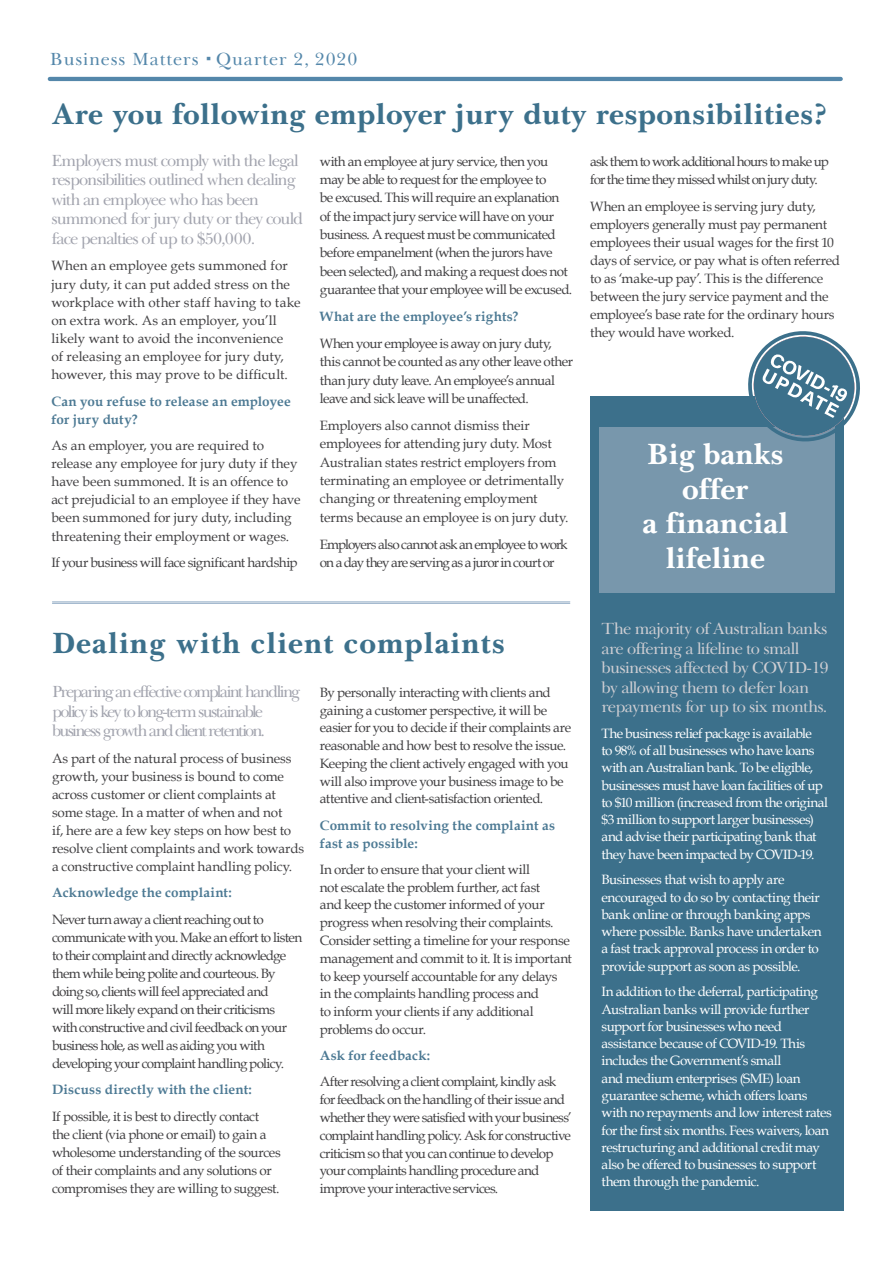
<style>
.page{position:relative;width:893px;height:1263px;background:#fff}
.page>*{position:absolute;margin:0;border:0;box-sizing:border-box;transform-origin:0 0}
.t1{font:700 30px "Baskerville Cyr LT Std";letter-spacing:.01em;color:#3c708b}
.t2{font:700 30px/34.5px "Baskerville Cyr LT Std";color:#fff;text-align:center}
.t3{font:700 30px "Baskerville Cyr LT Std";letter-spacing:.03em;color:#3c708b}
.t4{font:18px "Baskerville Cyr LT Std Upright";letter-spacing:.045em;color:#5487aa}
.t5{font:16.5px/19.5px "Baskerville Cyr LT Std Upright";letter-spacing:-.06em;color:#a2a4ae}
.t6{font:16.5px/19.5px "Baskerville Cyr LT Std Upright";letter-spacing:-.04em;color:#ceced3}
.t7{font:16.5px/19.5px "Baskerville Cyr LT Std Upright";letter-spacing:-.105em;color:#a2a4ae}
.t8{font:13.5px/18px "Book Antiqua";letter-spacing:-.03em;color:#414042}
.t9{font:13.5px/17.2px "Book Antiqua";letter-spacing:-.035em;color:#fff}
.t10{font:13.5px/18px "Book Antiqua";letter-spacing:-.055em;color:#414042}
.t11{font:13.5px/17.9px "Book Antiqua";letter-spacing:-.05em;color:#414042}
.t12{font:13.5px/18.1px "Book Antiqua";letter-spacing:.005em;color:#414042}
.t13{font:13.5px/18.3px "Book Antiqua";letter-spacing:-.01em;color:#414042}
.t14{font:13.5px/18.1px "Book Antiqua";letter-spacing:-.005em;color:#414042}
.t15{font:700 13.5px/17.9px "Book Antiqua";letter-spacing:.01em;color:#4d7a94}
.t16{font:13.5px/18.3px "Book Antiqua";letter-spacing:-.065em;color:#414042}
</style>
<div class="page">
<div style="left:590px;top:396px;width:254px;height:814px;background:#3c708b"></div>
<div style="left:599px;top:427px;width:236px;height:165px;background:#7897ac"></div>
<hr style="left:50px;top:77px;width:791px;height:4px;background:#5487aa">
<hr style="left:52px;top:603px;width:518px;height:1px;background:#92acc5">
<hr style="left:52px;top:601px;width:518px;height:1px;background:#92acc5">
<svg style="left:748px;top:331px;width:112px;height:111px"></svg>
<h2 class="t4" style="left:50px;top:49px;width:309px">Business Matters Quarter 2, 2020</h2>
<h1 class="t1" style="left:51px;top:97px;width:777px">Are you following employer jury duty responsibilities?</h1>
<p class="t5" style="left:51px;top:151px;width:254px">Employers must comply with the legal responsibilities outlined when dealing with an employee who has been summoned for jury duty or they could face penalties of up to $50,000.</p>
<p class="t12" style="left:51px;top:256px;width:251px">When an employee gets summoned for jury duty, it can put added stress on the workplace with other staff having to take on extra work. As an employer, you’ll likely want to avoid the inconvenience<br>of releasing an employee for jury duty, however, this may prove to be difficult.</p>
<p class="t15" style="left:51px;top:392px;width:241px">Can you refuse to release an employee for jury duty?</p>
<p class="t14" style="left:51px;top:436px;width:251px">As an employer, you are required to release any employee for jury duty if they have been summoned. It is an offence to act prejudicial to an employee if they have been summoned for jury duty, including threatening their employment or wages.</p>
<p class="t8" style="left:51px;top:553px;width:248px">If your business will face significant hardship</p>
<p class="t8" style="left:320px;top:151px;width:254px">with an employee at jury service, then you may be able to request for the employee to<br>be excused. This will require an explanation of the impact jury service will have on your business. A request must be communicated before empanelment (when the jurors have been selected), and making a request does not guarantee that your employee will be excused.</p>
<p class="t15" style="left:320px;top:307px;width:200px">What are the employee’s rights?</p>
<p class="t8" style="left:320px;top:334px;width:255px">When your employee is away on jury duty, this cannot be counted as any other leave other than jury duty leave. An employee’s annual leave and sick leave will be unaffected.</p>
<p class="t13" style="left:320px;top:416px;width:250px">Employers also cannot dismiss their employees for attending jury duty. Most Australian states restrict employers from terminating an employee or detrimentally changing or threatening employment terms because an employee is on jury duty.</p>
<p class="t16" style="left:320px;top:535px;width:249px">Employers also cannot ask an employee to work on a day they are serving as a juror in court or</p>
<p class="t16" style="left:590px;top:152px;width:240px">ask them to work additional hours to make up for the time they missed whilst on jury duty.</p>
<p class="t8" style="left:590px;top:197px;width:251px">When an employee is serving jury duty, employers generally must pay permanent employees their usual wages for the first 10 days of service, or pay what is often referred to as ‘make-up pay’. This is the difference between the jury service payment and the employee’s base rate for the ordinary hours they would have worked.</p>
<h1 class="t2" style="left:642px;top:438px;width:147px">Big banks offer<br>a financial lifeline</h1>
<h1 class="t3" style="left:52px;top:626px;width:454px">Dealing with client complaints</h1>
<p class="t6" style="left:602px;top:619px;width:229px">The majority of Australian banks are offering a lifeline to small businesses affected by COVID-19 by allowing them to defer loan repayments for up to six months.</p>
<p class="t9" style="left:602px;top:724px;width:228px">The business relief package is available<br>to 98% of all businesses who have loans with an Australian bank. To be eligible, businesses must have loan facilities of up to $10 million (increased from the original $3 million to support larger businesses) and advise their participating bank that they have been impacted by COVID-19.</p>
<p class="t9" style="left:602px;top:871px;width:222px">Businesses that wish to apply are encouraged to do so by contacting their bank online or through banking apps where possible. Banks have undertaken a fast track approval process in order to provide support as soon as possible.</p>
<p class="t9" style="left:602px;top:983px;width:232px">In addition to the deferral, participating Australian banks will provide further support for businesses who need assistance because of COVID-19. This includes the Government’s small<br>and medium enterprises (SME) loan guarantee scheme, which offers loans with no repayments and low interest rates for the first six months. Fees waivers, loan restructuring and additional credit may also be offered to businesses to support them through the pandemic.</p>
<p class="t7" style="left:52px;top:682px;width:250px">Preparing an effective complaint handling policy is key to long-term sustainable business growth and client retention.</p>
<p class="t8" style="left:52px;top:749px;width:254px">As part of the natural process of business growth, your business is bound to come across customer or client complaints at some stage. In a matter of when and not<br>if, here are a few key steps on how best to resolve client complaints and work towards a constructive complaint handling policy.</p>
<p class="t15" style="left:52px;top:883px;width:181px">Acknowledge the complaint:</p>
<p class="t10" style="left:52px;top:910px;width:252px">Never turn away a client reaching out to communicate with you. Make an effort to listen to their complaint and directly acknowledge them while being polite and courteous. By doing so, clients will feel appreciated and<br>will more likely expand on their criticisms with constructive and civil feedback on your business hole, as well as aiding you with developing your complaint handling policy.</p>
<p class="t15" style="left:52px;top:1080px;width:201px">Discuss directly with the client:</p>
<p class="t8" style="left:52px;top:1107px;width:230px">If possible, it is best to directly contact the client (via phone or email) to gain a wholesome understanding of the sources of their complaints and any solutions or compromises they are willing to suggest.</p>
<p class="t8" style="left:320px;top:683px;width:253px">By personally interacting with clients and gaining a customer perspective, it will be easier for you to decide if their complaints are reasonable and how best to resolve the issue.<br>Keeping the client actively engaged with you will also improve your business image to be attentive and client-satisfaction oriented.</p>
<p class="t15" style="left:320px;top:816px;width:237px">Commit to resolving the complaint as fast as possible:</p>
<p class="t8" style="left:320px;top:860px;width:254px">In order to ensure that your client will<br>not escalate the problem further, act fast<br>and keep the customer informed of your progress when resolving their complaints.<br>Consider setting a timeline for your response management and commit to it. It is important to keep yourself accountable for any delays in the complaints handling process and<br>to inform your clients if any additional problems do occur.</p>
<p class="t15" style="left:320px;top:1046px;width:112px">Ask for feedback:</p>
<p class="t11" style="left:320px;top:1072px;width:254px">After resolving a client complaint, kindly ask for feedback on the handling of their issue and whether they were satisfied with your business’ complaint handling policy. Ask for constructive criticism so that you can continue to develop your complaints handling procedure and improve your interactive services.</p>
</div>
